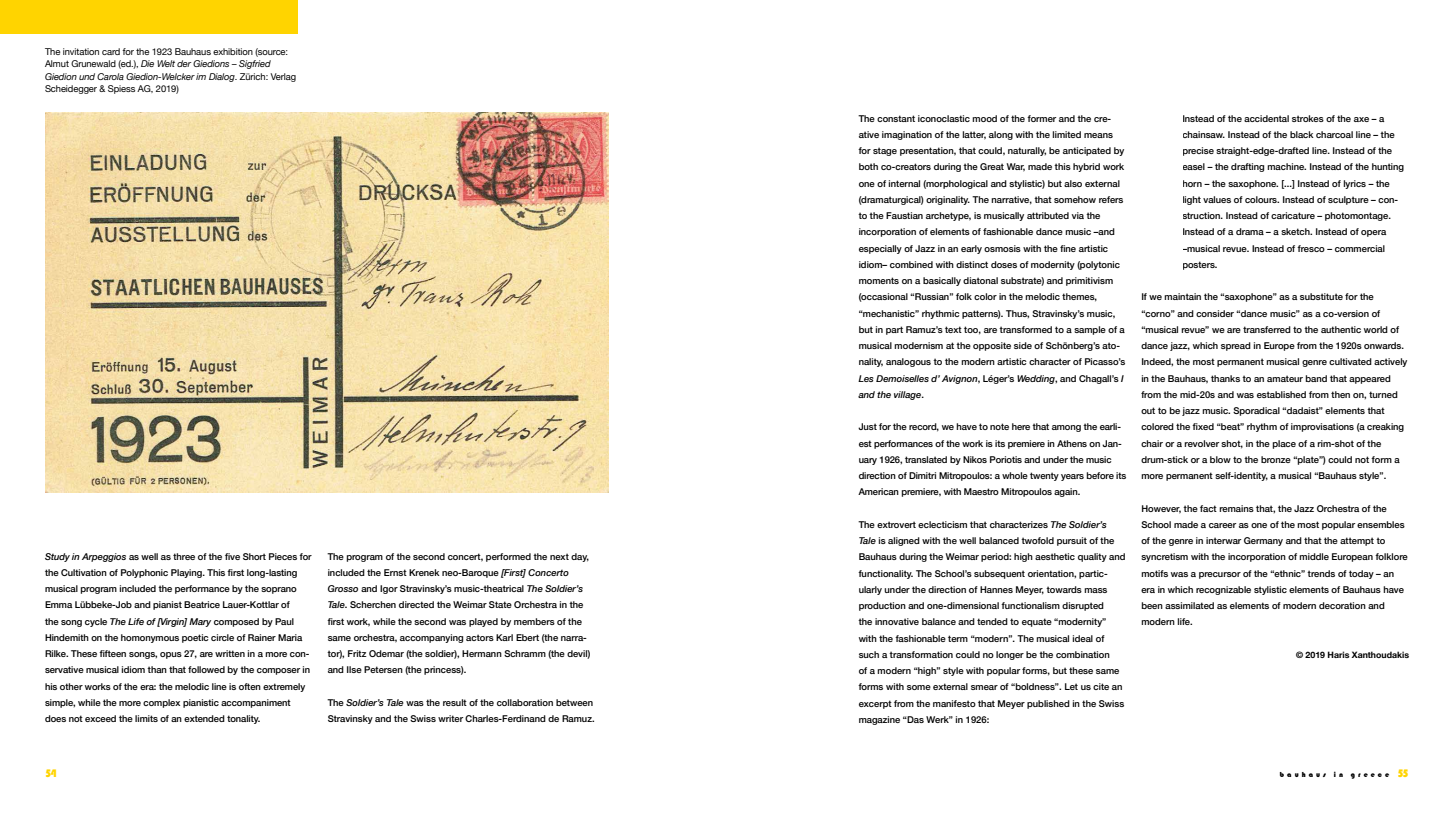
<style>
.page{position:relative;width:1453px;height:815px;background:#fff}
.page>*{position:absolute;margin:0;border:0;box-sizing:border-box;transform-origin:0 0}
.t1{font:11.25px "Bauhaus 93";color:#ffd400}
.t2{font:500 9.38px/16.2px "Helvetica Neue";color:#000}
.t3{font:9.38px/12.5px "Helvetica Neue";letter-spacing:-.01em;color:#000}
.t4{font:700 8.75px "Helvetica Neue";color:#000}
.t5{font:7.5px "Bauhaus 93";letter-spacing:.4em;color:#000}
.s1{font-style:italic}
.s2{font-size:11.25px;color:#ffd400}
</style>
<div class="page">
<div style="left:0;top:0;width:298px;height:34px;background:#ffd400"></div>
<img style="left:45px;top:113px;width:564px;height:380px">
<p class="t3" style="left:45px;top:46px;width:253px">The invitation card for the 1923 Bauhaus exhibition (source:<br>Almut Grunewald (ed.), <span class="s1">Die Welt der Giedions – Sigfried Giedion und Carola Giedion-Welcker im Dialog</span>. Zürich: Verlag Scheidegger &amp; Spiess AG, 2019)</p>
<p class="t2" style="left:45px;top:548px;width:268px"><span class="s1">Study in Arpeggios</span> as well as three of the five Short Pieces for the Cultivation of Polyphonic Playing. This first long-lasting musical program included the performance by the soprano Emma Lübbeke-Job and pianist Beatrice Lauer-Kottlar of<br>the song cycle <span class="s1">The Life of [Virgin] Mary</span> composed by Paul Hindemith on the homonymous poetic circle of Rainer Maria Rilke. These fifteen songs, opus 27, are written in a more con&shy;servative musical idiom than that followed by the composer in his other works of the era: the melodic line is often extremely simple, while the more complex pianistic accompaniment does not exceed the limits of an extended tonality.</p>
<p class="t2" style="left:328px;top:548px;width:264px">The program of the second concert, performed the next day, included the Ernst Krenek neo-Baroque <span class="s1">[First] Concerto Grosso</span> and Igor Stravinsky’s music-theatrical <span class="s1">The Soldier’s Tale</span>. Scherchen directed the Weimar State Orchestra in the first work, while the second was played by members of the same orchestra, accompanying actors Karl Ebert (the narra&shy;tor), Fritz Odemar (the soldier), Hermann Schramm (the devil) and Ilse Petersen (the princess).</p>
<p class="t2" style="left:328px;top:694px;width:268px">The <span class="s1">Soldier’s Tale</span> was the result of the collaboration between<br>Stravinsky and the Swiss writer Charles-Ferdinand de Ramuz.</p>
<p class="t2" style="left:859px;top:110px;width:268px">The constant iconoclastic mood of the former and the cre&shy;ative imagination of the latter, along with the limited means for stage presentation, that could, naturally, be anticipated by both co-creators during the Great War, made this hybrid work one of internal (morphological and stylistic) but also external (dramaturgical) originality. The narrative, that somehow refers to the Faustian archetype, is musically attributed via the incorporation of elements of fashionable dance music –and especially of Jazz in an early osmosis with the fine artistic idiom– combined with distinct doses of modernity (polytonic moments on a basically diatonal substrate) and primitivism (occasional “Russian” folk color in the melodic themes, “mechanistic” rhythmic patterns). Thus, Stravinsky’s music, but in part Ramuz’s text too, are transformed to a sample of a musical modernism at the opposite side of Schönberg’s ato&shy;nality, analogous to the modern artistic character of Picasso’s <span class="s1">Les Demoiselles d’ Avignon</span>, Léger’s <span class="s1">Wedding</span>, and Chagall’s <span class="s1">I and the village</span>.</p>
<p class="t2" style="left:859px;top:419px;width:269px">Just for the record, we have to note here that among the earli&shy;est performances of the work is its premiere in Athens on Jan&shy;uary 1926, translated by Nikos Poriotis and under the music direction of Dimitri Mitropoulos: a whole twenty years before its American premiere, with Maestro Mitropoulos again.</p>
<p class="t2" style="left:859px;top:516px;width:268px">The extrovert eclecticism that characterizes <span class="s1">The Soldier’s Tale</span> is aligned with the well balanced twofold pursuit of the Bauhaus during the Weimar period: high aesthetic quality and functionality. The School’s subsequent orientation, partic&shy;ularly under the direction of Hannes Meyer, towards mass production and one-dimensional functionalism disrupted<br>the innovative balance and tended to equate “modernity” with the fashionable term “modern”. The musical ideal of such a transformation could no longer be the combination<br>of a modern “high” style with popular forms, but these same forms with some external smear of “boldness”. Let us cite an excerpt from the manifesto that Meyer published in the Swiss magazine “Das Werk” in 1926:</p>
<p class="t2" style="left:1182px;top:110px;width:223px">Instead of the accidental strokes of the axe – a chainsaw. Instead of the black charcoal line – the precise straight-edge-drafted line. Instead of the easel – the drafting machine. Instead of the hunting horn – the saxophone. [...] Instead of lyrics – the light values of colours. Instead of sculpture – con&shy;struction. Instead of caricature – photomontage.<br>Instead of a drama – a sketch. Instead of opera –musical revue. Instead of fresco – commercial posters.</p>
<p class="t2" style="left:1141px;top:288px;width:268px">If we maintain the “saxophone” as a substitute for the “corno” and consider “dance music” as a co-version of “musical revue” we are transferred to the authentic world of dance jazz, which spread in Europe from the 1920s onwards.<br>Indeed, the most permanent musical genre cultivated actively in the Bauhaus, thanks to an amateur band that appeared from the mid-20s and was established from then on, turned out to be jazz music. Sporadical “dadaist” elements that colored the fixed “beat” rhythm of improvisations (a creaking chair or a revolver shot, in the place of a rim-shot of the drum-stick or a blow to the bronze “plate”) could not form a more permanent self-identity, a musical “Bauhaus style”.</p>
<p class="t2" style="left:1141px;top:500px;width:268px">However, the fact remains that, the Jazz Orchestra of the School made a career as one of the most popular ensembles of the genre in interwar Germany and that the attempt to syncretism with the incorporation of middle European folklore motifs was a precursor of the “ethnic” trends of today – an era in which recognizable stylistic elements of Bauhaus have been assimilated as elements of modern decoration and modern life.</p>
<p class="t4" style="left:1296px;top:648px;width:114px">© 2019 Haris Xanthoudakis</p>
<p class="t1" style="left:45px;top:767px;width:13px">54</p>
<p class="t5" style="left:1280px;top:770px;width:131px">bauhaus in greece <span class="s2">55</span></p>
</div>
